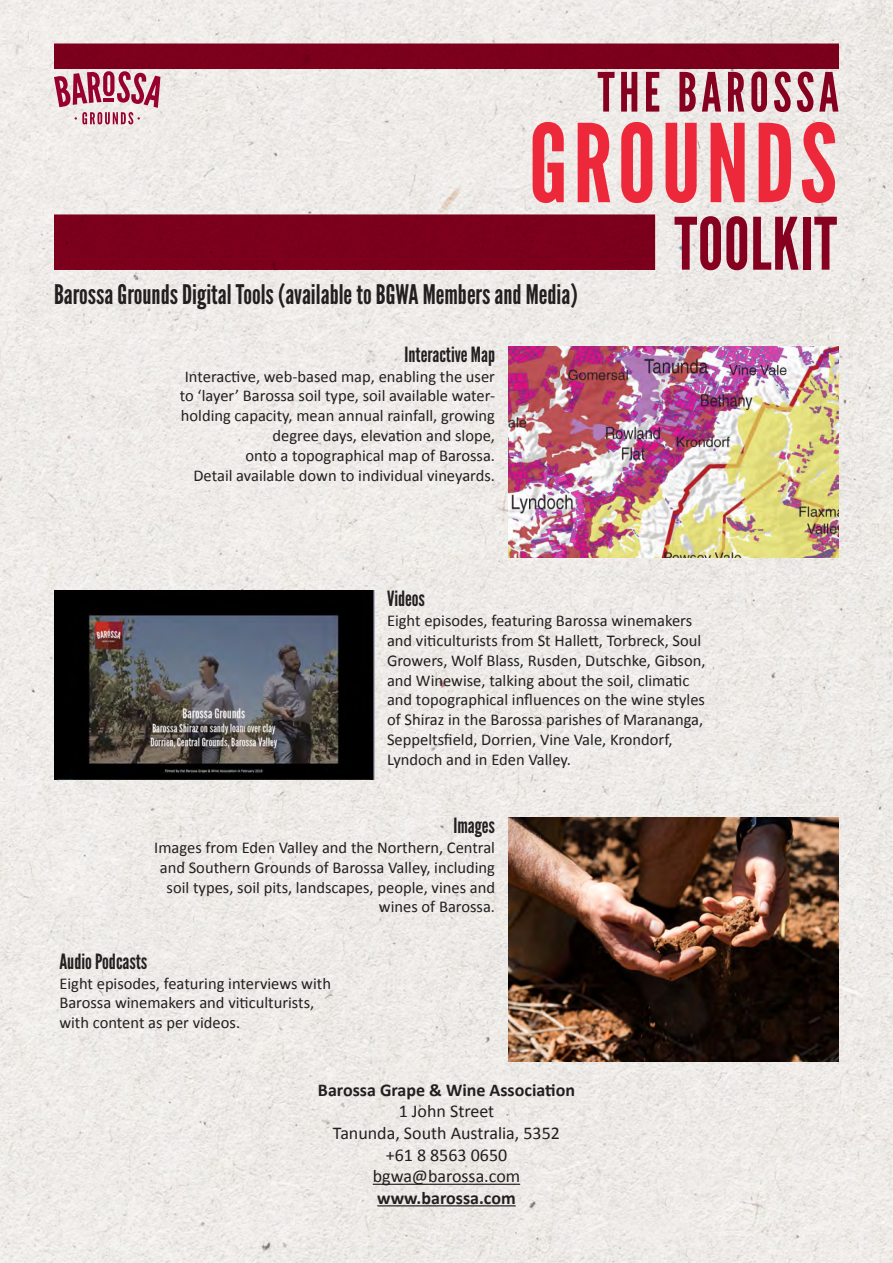
<style>
.page{position:relative;width:893px;height:1263px;background:#fff}
.page>*{position:absolute;margin:0;border:0;box-sizing:border-box;transform-origin:0 0}
.t1{font:108px "League Gothic";letter-spacing:.05em;color:#ee283b}
.t2{font:72px "League Gothic";letter-spacing:.01em;color:#85011f}
.t3{font:54px "League Gothic";letter-spacing:.08em;color:#85011f}
.t4{font:27px "League Gothic";color:#231f20}
.t5{font:21px "League Gothic";color:#231f20}
.t6{font:18px "Calibri";color:#231f20}
.t7{font:700 18px "Calibri";color:#231f20}
.t8{font:16.5px/19.8px "Calibri";color:#231f20;text-align:right}
</style>
<div class="page">
<img style="left:0;top:0;width:893px;height:1263px">
<hr style="left:373px;top:1184px;width:147px;height:1px;background:#231f20">
<hr style="left:377px;top:1205px;width:139px;height:1px;background:#231f20">
<img style="left:54px;top:591px;width:320px;height:188px">
<img style="left:509px;top:346px;width:330px;height:211px">
<img style="left:509px;top:818px;width:330px;height:243px">
<div style="left:54px;top:44px;width:785px;height:25px;background:#7c001c"></div>
<div style="left:54px;top:214px;width:601px;height:56px;background:#7c001c"></div>
<svg style="left:54px;top:72px;width:106px;height:52px;background:#cd91a0"></svg>
<p class="t3" style="left:598px;top:61px;width:243px">THE BAROSSA</p>
<p class="t1" style="left:529px;top:102px;width:309px">GROUNDS</p>
<p class="t2" style="left:674px;top:203px;width:164px">TOOLKIT</p>
<p class="t4" style="left:54px;top:279px;width:525px">Barossa Grounds Digital Tools (available to BGWA Members and Media)</p>
<p class="t5" style="left:405px;top:342px;width:92px">Interactive Map</p>
<p class="t8" style="left:180px;top:366px;width:317px">Interactive, web-based map, enabling the user to ‘layer’ Barossa soil type, soil available water&shy;holding capacity, mean annual rainfall, growing degree days, elevation and slope,<br>onto a topographical map of Barossa.<br>Detail available down to individual vineyards.</p>
<p class="t5" style="left:387px;top:587px;width:40px">Videos</p>
<p class="t8" style="left:387px;top:610px;width:320px;text-align:left">Eight episodes, featuring Barossa winemakers and viticulturists from St Hallett, Torbreck, Soul Growers, Wolf Blass, Rusden, Dutschke, Gibson, and Winewise, talking about the soil, climatic and topographical influences on the wine styles of Shiraz in the Barossa parishes of Marananga, Seppeltsfield, Dorrien, Vine Vale, Krondorf, Lyndoch and in Eden Valley.</p>
<p class="t5" style="left:454px;top:813px;width:43px">Images</p>
<p class="t8" style="left:154px;top:837px;width:342px">Images from Eden Valley and the Northern, Central and Southern Grounds of Barossa Valley, including soil types, soil pits, landscapes, people, vines and wines of Barossa.</p>
<p class="t5" style="left:59px;top:949px;width:89px">Audio Podcasts</p>
<p class="t8" style="left:59px;top:973px;width:273px;text-align:left">Eight episodes, featuring interviews with<br>Barossa winemakers and viticulturists, with content as per videos.</p>
<p class="t7" style="left:318px;top:1077px;width:259px">Barossa Grape &amp; Wine Association</p>
<p class="t6" style="left:399px;top:1099px;width:97px">1 John Street</p>
<p class="t6" style="left:333px;top:1120px;width:228px">Tanunda, South Australia, 5352</p>
<p class="t6" style="left:386px;top:1142px;width:123px">+61 8 8563 0650</p>
<p class="t6" style="left:373px;top:1164px;width:149px">bgwa@barossa.com</p>
<p class="t7" style="left:377px;top:1185px;width:140px">www.barossa.com</p>
</div>
